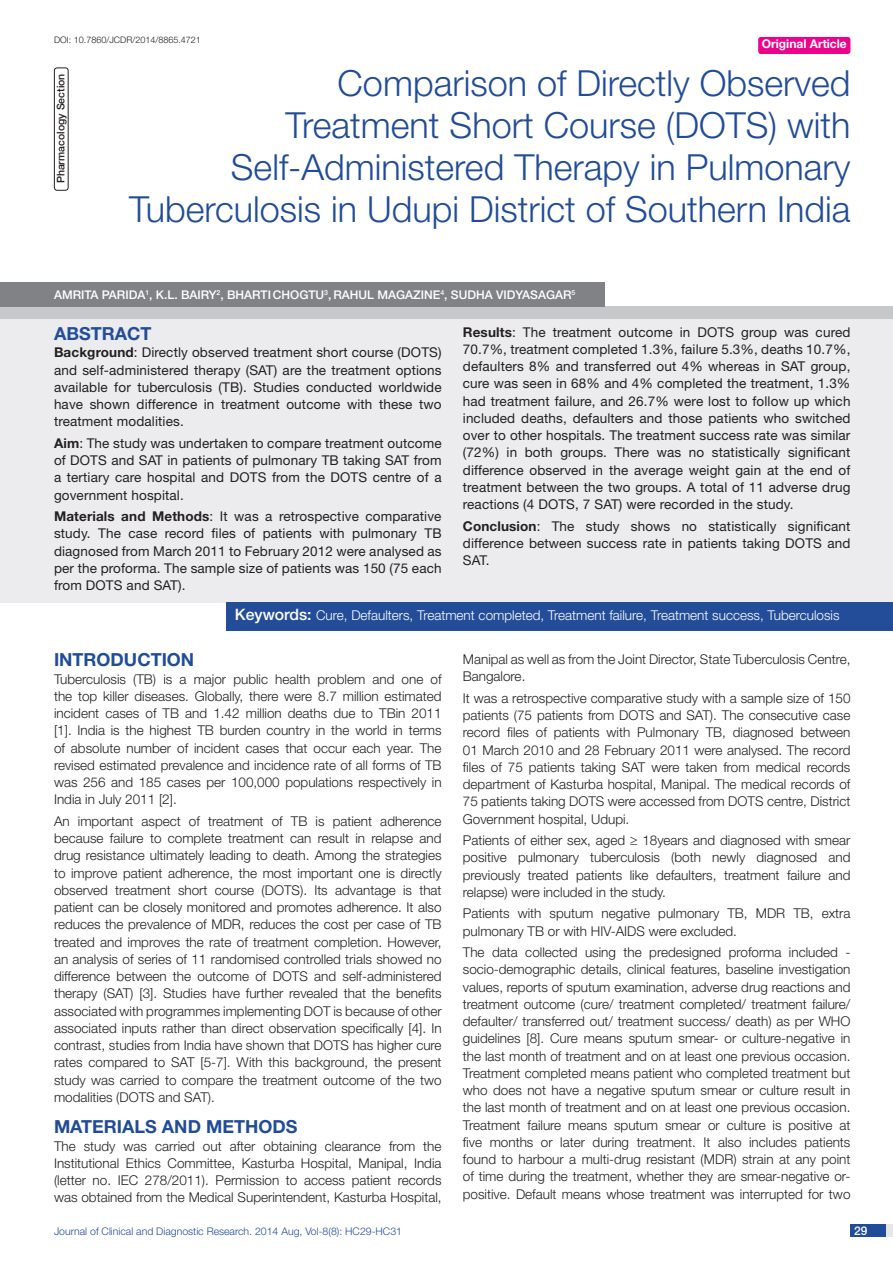
<style>
.page{position:relative;width:893px;height:1263px;background:#fff}
.page>*{position:absolute;margin:0;border:0;box-sizing:border-box;transform-origin:0 0}
.t1{font:300 36px "Helvetica Neue";color:#214c99}
.Heading{font:700 18px "Helvetica Neue";color:#214c99}
.Abstract_head{font:700 18px "Helvetica Neue";color:#214c99}
.Body_text{font:300 13.5px/17.2px "Helvetica Neue";color:#231f20;text-align:justify}
.Body_text-2{font:13.5px/17.2px "Helvetica Neue";letter-spacing:.01em;color:#231f20;text-align:justify}
.t2{font:300 13.5px "Helvetica Neue";color:#fff}
.Author{font:500 12px "Helvetica Neue";color:#fff}
.t3{font:700 12px "Helvetica Neue";color:#fff}
.t4{font:300 10.5px "Helvetica Neue";color:#214c99}
.t5{font:500 10.5px "Helvetica Neue";color:#231f20}
.DOI{font:300 9px "Helvetica Neue";color:#231f20}
.s1{color:#244d99}
.s2{font-weight:700}
.s3{font-weight:500;font-size:15.75px}
</style>
<div class="page">
<div style="left:850px;top:1224px;width:43px;height:13px;background:#e6e7e9"></div>
<div style="left:850px;top:1224px;width:35px;height:13px;background:#214c99"></div>
<div style="left:758px;top:37px;width:92px;height:17px;background:#ed028c;border-radius:3px"></div>
<div style="left:0;top:317px;width:893px;height:286px;background:#ececee"></div>
<div style="left:0;top:307px;width:893px;height:12px;background:#c7c8ca"></div>
<div style="left:226px;top:602px;width:667px;height:29px;background:#244d99"></div>
<div style="left:0;top:282px;width:605px;height:25px;background:#808285"></div>
<div style="left:54px;top:68px;width:15px;height:123px;border:1px solid #231f20;border-radius:3px"></div>
<p class="DOI" style="left:54px;top:35px;width:148px">DOI: 10.7860/JCDR/2014/8865.4721</p>
<p class="t3" style="left:762px;top:37px;width:87px">Original Article</p>
<p class="t5" style="left:54px;top:183px;width:111px;rotate:-90deg">PHARMACOLOGY SECTION</p>
<p class="t1" style="left:338px;top:61px;width:514px">Comparison of Directly Observed</p>
<p class="t1" style="left:286px;top:103px;width:566px">Treatment Short Course (DOTS) with</p>
<p class="t1" style="left:231px;top:145px;width:621px">Self-Administered Therapy in Pulmonary</p>
<p class="t1" style="left:129px;top:187px;width:723px">Tuberculosis in Udupi District of Southern India</p>
<p class="Author" style="left:54px;top:287px;width:478px">AMRITA PARIDA<sup>1</sup>, K.L. BAIRY<sup>2</sup>, BHARTI CHOGTU<sup>3</sup>, RAHUL MAGAZINE<sup>4</sup>, SUDHA VIDYASA</p>
<p class="Author" style="left:546px;top:287px;width:31px">GAR<sup>5</sup></p>
<p class="Abstract_head" style="left:54px;top:323px;width:99px">ABST<span class="s1">RAC</span>T</p>
<p class="Body_text-2" style="left:54px;top:344px;width:389px"><span class="s2">Background</span>: Directly observed treatment short course (DOTS) and self-administered therapy (SAT) are the treatment options available for tuberculosis (TB). Studies conducted worldwide have shown difference in treatment outcome with these two treatment modalities.</p>
<p class="Body_text-2" style="left:54px;top:434px;width:389px"><span class="s2">Aim</span>: The study was undertaken to compare treatment outcome of DOTS and SAT in patients of pulmonary TB taking SAT from a tertiary care hospital and DOTS from the DOTS centre of a government hospital.</p>
<p class="Body_text-2" style="left:54px;top:508px;width:389px"><span class="s2">Materials and Methods</span>: It was a retrospective comparative study. The case record files of patients with pulmonary TB diagnosed from March 2011 to February 2012 were analysed as per the proforma. The sample size of patients was 150 (75 each from DOTS and SAT).</p>
<p class="Body_text-2" style="left:463px;top:323px;width:389px"><span class="s2">Results</span>: The treatment outcome in DOTS group was cured 70.7%, treatment completed 1.3%, failure 5.3%, deaths 10.7%, defaulters 8% and transferred out 4% whereas in SAT group, cure was seen in 68% and 4% completed the treatment, 1.3% had treatment failure, and 26.7% were lost to follow up which included deaths, defaulters and those patients who switched over to other hospitals. The treatment success rate was similar (72%) in both groups. There was no statistically significant difference observed in the average weight gain at the end of treatment between the two groups. A total of 11 adverse drug reactions (4 DOTS, 7 SAT) were recorded in the study.</p>
<p class="Body_text-2" style="left:463px;top:517px;width:389px"><span class="s2">Conclusion</span>: The study shows no statistically significant difference between success rate in patients taking DOTS and SAT.</p>
<p class="t2" style="left:235px;top:607px;width:606px"><span class="s3">KEYWORDS:</span> Cure, Defaulters, Treatment completed, Treatment failure, Treatment success, Tuberculosis</p>
<p class="Heading" style="left:54px;top:649px;width:33px">Intro</p>
<p class="Heading" style="left:111px;top:649px;width:39px">ductio</p>
<p class="Heading" style="left:181px;top:649px;width:15px">n</p>
<p class="Body_text" style="left:54px;top:670px;width:389px">Tuberculosis (TB) is a major public health problem and one of the top killer diseases. Globally, there were 8.7 million estimated incident cases of TB and 1.42 million deaths due to TBin 2011 [1]. India is the highest TB burden country in the world in terms of absolute number of incident cases that occur each year. The revised estimated prevalence and incidence rate of all forms of TB was 256 and 185 cases per 100,000 populations respectively in India in July 2011 [2].</p>
<p class="Body_text" style="left:54px;top:812px;width:389px">An important aspect of treatment of TB is patient adherence because failure to complete treatment can result in relapse and drug resistance ultimately leading to death. Among the strategies to improve patient adherence, the most important one is directly observed treatment short course (DOTS). Its advantage is that patient can be closely monitored and promotes adherence. It also reduces the prevalence of MDR, reduces the cost per case of TB treated and improves the rate of treatment completion. However, an analysis of series of 11 randomised controlled trials showed no difference between the outcome of DOTS and self-administered therapy (SAT) [3]. Studies have further revealed that the benefits associated with programmes implementing DOT is because of other associated inputs rather than direct observation specifically [4]. In contrast, studies from India have shown that DOTS has higher cure rates compared to SAT [5-7]. With this background, the present study was carried to compare the treatment outcome of the two modalities (DOTS and SAT).</p>
<p class="Heading" style="left:54px;top:1116px;width:243px">Materials and methods</p>
<p class="Body_text" style="left:54px;top:1137px;width:389px">The study was carried out after obtaining clearance from the Institutional Ethics Committee, Kasturba Hospital, Manipal, India (letter no. IEC 278/2011). Permission to access patient records was obtained from the Medical Superintendent, Kasturba Hospital,</p>
<p class="Body_text" style="left:463px;top:650px;width:389px">Manipal as well as from the Joint Director, State Tuberculosis Centre,<br>Bangalore.</p>
<p class="Body_text" style="left:463px;top:689px;width:389px">It was a retrospective comparative study with a sample size of 150 patients (75 patients from DOTS and SAT). The consecutive case record files of patients with Pulmonary TB, diagnosed between 01 March 2010 and 28 February 2011 were analysed. The record files of 75 patients taking SAT were taken from medical records department of Kasturba hospital, Manipal. The medical records of 75 patients taking DOTS were accessed from DOTS centre, District Government hospital, Udupi.</p>
<p class="Body_text" style="left:463px;top:831px;width:389px">Patients of either sex, aged ≥ 18years and diagnosed with smear positive pulmonary tuberculosis (both newly diagnosed and previously treated patients like defaulters, treatment failure and relapse) were included in the study.</p>
<p class="Body_text" style="left:463px;top:905px;width:389px">Patients with sputum negative pulmonary TB, MDR TB, extra pulmonary TB or with HIV-AIDS were excluded.</p>
<p class="Body_text" style="left:463px;top:943px;width:389px">The data collected using the predesigned proforma included - socio-demographic details, clinical features, baseline investigation values, reports of sputum examination, adverse drug reactions and treatment outcome (cure/ treatment completed/ treatment failure/ defaulter/ transferred out/ treatment success/ death) as per WHO guidelines [8]. Cure means sputum smear- or culture-negative in the last month of treatment and on at least one previous occasion.<br>Treatment completed means patient who completed treatment but who does not have a negative sputum smear or culture result in the last month of treatment and on at least one previous occasion.<br>Treatment failure means sputum smear or culture is positive at five months or later during treatment. It also includes patients found to harbour a multi-drug resistant (MDR) strain at any point of time during the treatment, whether they are smear-negative or&shy;positive. Default means whose treatment was interrupted for two</p>
<p class="t4" style="left:54px;top:1225px;width:350px">Journal of Clinical and Diagnostic Research. 2014 Aug, Vol-8(8): HC29-HC31</p>
<p class="Author" style="left:854px;top:1223px;width:15px">29</p>
</div>
